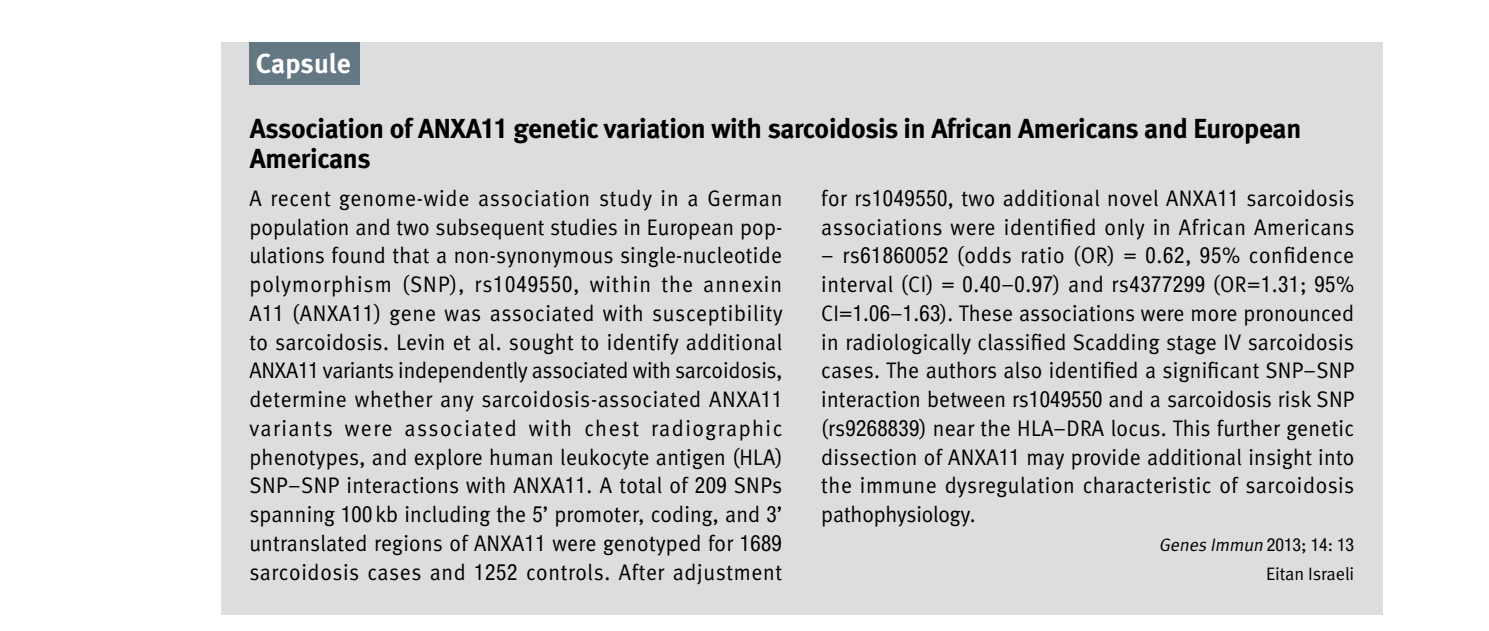
<style>
.page{position:relative;width:1489px;height:631px;background:#fff}
.page>*{position:absolute;margin:0;border:0;box-sizing:border-box;transform-origin:0 0}
.t1{font:700 27.5px/30px "Meta";letter-spacing:-.01em;color:#000}
.t2{font:700 27.5px "Meta";color:#fff}
.t3{font:22.5px/28.8px "Meta Normal";letter-spacing:.02em;color:#000;scale:.95 1}
.t4{font:22.5px "Meta Normal";letter-spacing:-.005em;color:#000;scale:.95 1}
.t5{font:22.5px "Meta Normal";letter-spacing:.04em;color:#000;scale:.95 1}
.t6{font:22.5px "Meta Normal";letter-spacing:.05em;color:#000;scale:.95 1}
.t7{font:22.5px "Meta Normal";letter-spacing:.075em;color:#000;scale:.95 1}
.t8{font:condensed 22.5px "Helvetica Neue";letter-spacing:.055em;color:#000;scale:.95 1}
.t9{font:22.5px "Meta Normal";letter-spacing:.07em;color:#000;scale:.95 1}
.t10{font:18px/28.8px "Meta Normal";letter-spacing:-.005em;color:#000;text-align:right}
.s1{font-family:"Helvetica Neue";font-stretch:condensed}
.s2{font-family:"Meta Normal";font-stretch:normal}
.s3{font-style:italic}
</style>
<div class="page">
<div style="left:221px;top:42px;width:1161px;height:573px;background:#dcddde"></div>
<div style="left:249px;top:42px;width:110px;height:43px;background:#647883"></div>
<p class="t2" style="left:256px;top:47px;width:96px">Capsule</p>
<p class="t1" style="left:250px;top:113px;width:1052px">Association of AN XA<span class="s1">11</span> genetic variation with sarcoidosis in African Americans and European<br>Americans</p>
<p class="t5" style="left:249px;top:185px;width:562px">A recent genome-wide association study in a German</p>
<p class="t3" style="left:249px;top:241px;width:562px">ulations found that a non-synonymous single-nucleotide</p>
<p class="t3" style="left:249px;top:212px;width:562px">population and two subsequent studies in European pop-</p>
<p class="t6" style="left:703px;top:271px;width:84px">annexin</p>
<p class="t3" style="left:402px;top:270px;width:67px">(SNP ,)</p>
<p class="t6" style="left:249px;top:271px;width:152px">polymorphism</p>
<p class="t3" style="left:249px;top:298px;width:563px">A<span class="s1">11</span> (ANXA<span class="s1">11</span>) gene was associated with susceptibility</p>
<p class="t3" style="left:249px;top:327px;width:562px">to sarcoidosis. Levin et al. sought to identify additional</p>
<p class="t4" style="left:249px;top:357px;width:562px">ANXA<span class="s1">11</span> variants independently associated with sarcoidosis,</p>
<p class="t3" style="left:249px;top:385px;width:562px">determine whether any sarcoidosis-associated ANXA<span class="s1">11</span></p>
<p class="t7" style="left:651px;top:415px;width:140px">radiographic</p>
<p class="t3" style="left:590px;top:270px;width:66px">within</p>
<p class="t3" style="left:661px;top:270px;width:35px">the</p>
<p class="t8" style="left:474px;top:271px;width:112px"><span class="s2">rs</span>1049550<span class="s2">,</span></p>
<p class="t3" style="left:529px;top:413px;width:47px">with</p>
<p class="t3" style="left:584px;top:413px;width:59px">chest</p>
<p class="t9" style="left:404px;top:415px;width:119px">associated</p>
<p class="t3" style="left:249px;top:413px;width:562px">variants<br>phenotypes, and explore human leukocyte antigen (HLA( SNP–SNP interactions with ANXA<span class="s1">11</span>. A total of <span class="s1">209</span> SNPs spanning <span class="s1">100</span>kb including the <span class="s1">5</span>’ promoter, coding, and ‘<span class="s1">3 </span>untranslated regions of ANXA<span class="s1">11</span> were genotyped for <span class="s1">1689 </span>sarcoidosis cases and <span class="s1">1252</span> controls. After adjustment</p>
<p class="t3" style="left:345px;top:413px;width:52px">were</p>
<p class="t3" style="left:821px;top:183px;width:563px">for rs<span class="s1">1049550</span>, two additional novel ANXA<span class="s1">11</span> sarcoidosis associations were identified only in African Americans</p>
<p class="t3" style="left:821px;top:241px;width:562px;text-align:justify">– rs<span class="s1">61860052</span> (odds ratio (OR) = <span class="s1">0</span>.<span class="s1">62</span>, <span class="s1">95</span>% confidence interval (CI) = <span class="s1">0</span>.<span class="s1">40</span>–<span class="s1">0</span>.<span class="s1">97</span>) and rs<span class="s1">4377299</span> (OR=<span class="s1">1</span>.<span class="s1">31</span>; <span class="s1">95</span>% CI=<span class="s1">1</span>.<span class="s1">06</span>–<span class="s1">1</span>.<span class="s1">63</span> .) These associations were more pronounced in radiologically classified Scadding stage IV sarcoidosis cases. The authors also identified a significant SNP–SNP interaction between rs<span class="s1">1049550</span> and a sarcoidosis risk SNP (rs<span class="s1">9268839</span>) near the HLA–DRA locus. This further genetic dissection of ANXA<span class="s1">11</span> may provide additional insight into the immune dysregulation characteristic of sarcoidosis pathophysiology.</p>
<p class="t10" style="left:1158px;top:530px;width:197px"><span class="s3">GenesImmun</span><span class="s1">2013</span>; <span class="s1">14</span>: <span class="s1">13<br></span>Eitan Israeli</p>
</div>
